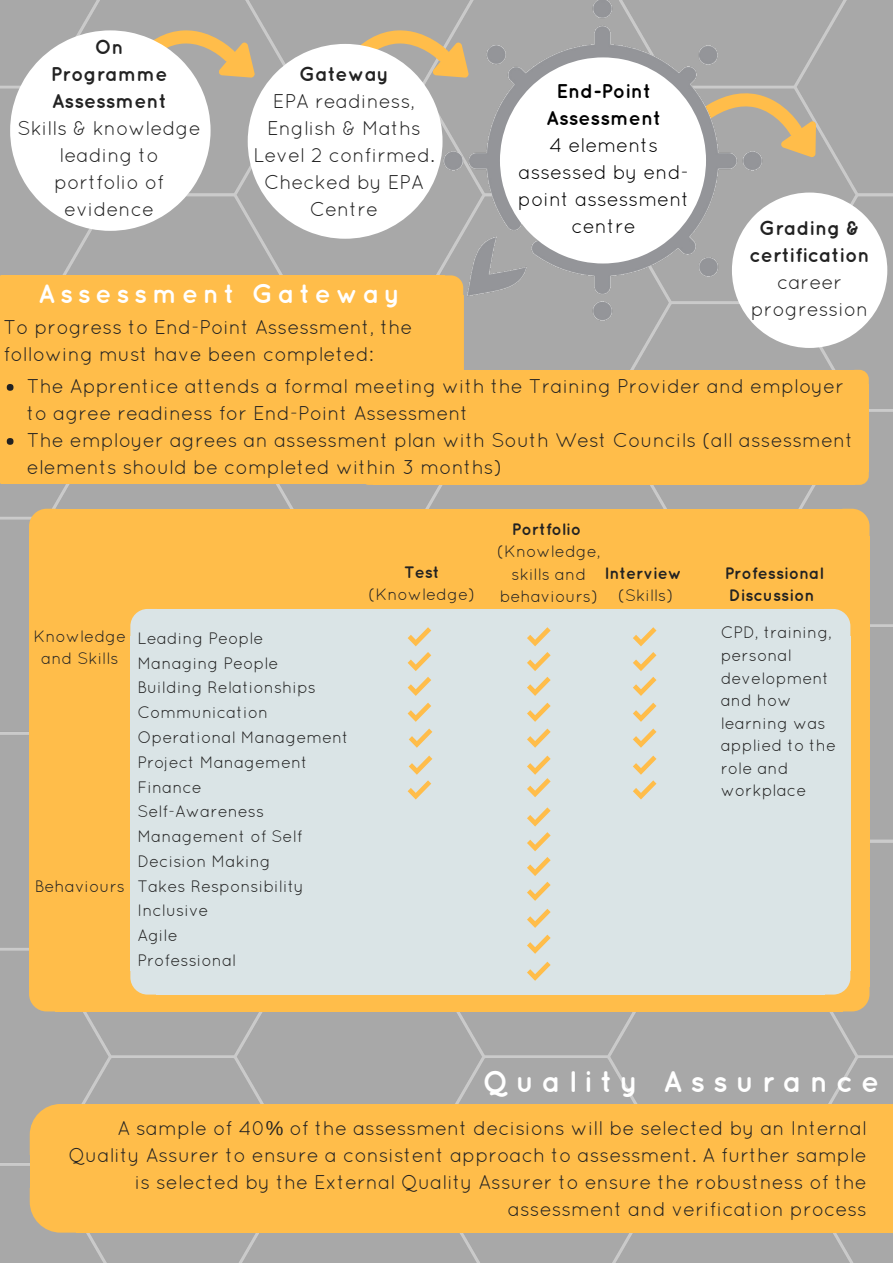
<style>
.page{position:relative;width:893px;height:1263px;background:#a8a8a8}
.page>*{position:absolute;margin:0;border:0;box-sizing:border-box;transform-origin:0 0}
.t1{font:700 29.85px "Quicksand";letter-spacing:.27em;color:#fff}
.t2{font:700 26.55px "Quicksand";letter-spacing:.18em;color:#fff}
.t3{font:19.8px/27px "Quicksand";color:#222;text-align:center}
.t4{font:700 19.8px/27px "Quicksand";color:#222;text-align:center}
.t5{font:19.8px/27px "Quicksand";color:#000;text-align:center}
.t6{font:700 19.8px/27px "Quicksand";color:#000;text-align:center}
.t7{font:16.5px/24.8px "Quicksand";color:#222;text-align:center}
.t8{font:700 16.5px/22.5px "Quicksand";color:#222}
.s1{font-family:"Liberation Sans"}
</style>
<div class="page">
<div style="left:444px;top:295px;width:19px;height:171px;background:#ffbd4a"></div>
<div style="left:2px;top:296px;width:442px;height:169px;background:#ffbd4a"></div>
<div style="left:1px;top:275px;width:443px;height:21px;background:#ffbd4a"></div>
<svg style="left:0;top:275px;width:1px;height:20px"></svg>
<hr style="left:0;top:295px;width:2px;height:171px;background:#ffbd4a">
<div style="left:1px;top:465px;width:443px;height:19px;background:#ffbd4a"></div>
<svg style="left:0;top:466px;width:1px;height:18px"></svg>
<img style="left:442px;top:0;width:320px;height:321px">
<svg style="left:843px;top:509px;width:26px;height:28px"></svg>
<div style="left:842px;top:537px;width:27px;height:450px;background:#ffbd4a"></div>
<div style="left:55px;top:537px;width:788px;height:450px;background:#ffbd4a"></div>
<div style="left:55px;top:509px;width:788px;height:29px;background:#ffbd4a"></div>
<svg style="left:29px;top:509px;width:26px;height:28px"></svg>
<div style="left:29px;top:537px;width:27px;height:450px;background:#ffbd4a"></div>
<div style="left:55px;top:986px;width:788px;height:25px;background:#ffbd4a"></div>
<svg style="left:29px;top:987px;width:26px;height:24px"></svg>
<svg style="left:825px;top:609px;width:25px;height:27px"></svg>
<div style="left:824px;top:636px;width:26px;height:334px;background:#dae4e6"></div>
<div style="left:156px;top:636px;width:669px;height:334px;background:#dae4e6"></div>
<div style="left:156px;top:609px;width:669px;height:28px;background:#dae4e6"></div>
<svg style="left:130px;top:609px;width:26px;height:27px"></svg>
<div style="left:130px;top:636px;width:27px;height:334px;background:#dae4e6"></div>
<div style="left:156px;top:970px;width:669px;height:24px;background:#dae4e6"></div>
<svg style="left:130px;top:970px;width:26px;height:24px"></svg>
<svg style="left:824px;top:970px;width:45px;height:41px"></svg>
<svg style="left:408px;top:652px;width:23px;height:19px"></svg>
<svg style="left:408px;top:677px;width:23px;height:19px"></svg>
<svg style="left:409px;top:728px;width:23px;height:20px"></svg>
<svg style="left:408px;top:756px;width:24px;height:43px"></svg>
<svg style="left:408px;top:703px;width:23px;height:19px"></svg>
<svg style="left:408px;top:627px;width:23px;height:19px"></svg>
<svg style="left:527px;top:652px;width:24px;height:19px"></svg>
<svg style="left:527px;top:703px;width:24px;height:19px"></svg>
<svg style="left:527px;top:627px;width:24px;height:19px"></svg>
<svg style="left:527px;top:756px;width:24px;height:41px"></svg>
<svg style="left:527px;top:807px;width:24px;height:19px"></svg>
<svg style="left:527px;top:882px;width:24px;height:19px"></svg>
<svg style="left:527px;top:909px;width:24px;height:19px"></svg>
<svg style="left:527px;top:935px;width:24px;height:19px"></svg>
<svg style="left:527px;top:962px;width:24px;height:19px"></svg>
<svg style="left:527px;top:677px;width:24px;height:19px"></svg>
<svg style="left:527px;top:728px;width:24px;height:20px"></svg>
<svg style="left:527px;top:857px;width:24px;height:19px"></svg>
<svg style="left:633px;top:627px;width:23px;height:19px"></svg>
<svg style="left:633px;top:677px;width:23px;height:19px"></svg>
<svg style="left:633px;top:703px;width:23px;height:19px"></svg>
<svg style="left:633px;top:652px;width:23px;height:19px"></svg>
<svg style="left:633px;top:728px;width:23px;height:20px"></svg>
<svg style="left:633px;top:756px;width:23px;height:43px"></svg>
<svg style="left:527px;top:832px;width:24px;height:19px"></svg>
<svg style="left:10px;top:0;width:471px;height:239px"></svg>
<svg style="left:500px;top:57px;width:387px;height:291px"></svg>
<svg style="left:855px;top:370px;width:14px;height:15px"></svg>
<div style="left:854px;top:385px;width:15px;height:87px;background:#ffbd4a"></div>
<div style="left:374px;top:385px;width:481px;height:87px;background:#ffbd4a"></div>
<div style="left:374px;top:370px;width:481px;height:15px;background:#ffbd4a"></div>
<svg style="left:360px;top:370px;width:14px;height:15px"></svg>
<div style="left:360px;top:385px;width:14px;height:87px;background:#ffbd4a"></div>
<div style="left:374px;top:471px;width:481px;height:14px;background:#ffbd4a"></div>
<svg style="left:360px;top:484px;width:14px;height:1px"></svg>
<svg style="left:855px;top:472px;width:14px;height:13px"></svg>
<div style="left:7px;top:384px;width:7px;height:7px;background:#222;border-radius:50%"></div>
<div style="left:7px;top:438px;width:7px;height:7px;background:#222;border-radius:50%"></div>
<div style="left:76px;top:1153px;width:817px;height:36px;background:#ffbd4a"></div>
<div style="left:76px;top:1104px;width:817px;height:51px;background:#ffbd4a"></div>
<svg style="left:30px;top:1104px;width:46px;height:49px;background:#f7bb52"></svg>
<div style="left:30px;top:1153px;width:48px;height:36px;background:#ffbd4a"></div>
<div style="left:76px;top:1188px;width:817px;height:44px;background:#ffbd4a"></div>
<svg style="left:30px;top:1189px;width:46px;height:43px;background:#f6bb52"></svg>
<p class="t4" style="left:51px;top:33px;width:118px">On<br>Programme<br>Assessment</p>
<p class="t3" style="left:18px;top:114px;width:185px">Skills &amp; knowledge leading to portfolio of evidence</p>
<p class="t4" style="left:299px;top:60px;width:91px">Gateway</p>
<p class="t3" style="left:253px;top:87px;width:183px">EPA readiness,<br>English &amp; Maths<br>Level 2 confirmed.<br>Checked by EPA<br>Centre</p>
<p class="t6" style="left:546px;top:77px;width:116px">End-Point<br>Assessment</p>
<p class="t5" style="left:518px;top:131px;width:173px">4 elements assessed by end&shy;point assessment centre</p>
<h2 class="t2" style="left:38px;top:278px;width:363px">Assessment Gateway</h2>
<p class="t3" style="left:3px;top:314px;width:411px;text-align:left">To progress to End-Point Assessment, the following must have been completed:</p>
<p class="t4" style="left:750px;top:215px;width:122px">Grading &amp; certification</p>
<p class="t3" style="left:751px;top:269px;width:119px">career progression</p>
<p class="t3" style="left:27px;top:372px;width:828px;text-align:left">The Apprentice attends a formal meeting with the Training Provider and employer to agree readiness for End-Point Assessment<br>The employer agrees an assessment plan with South West Councils (all assessment elements should be completed within 3 months)</p>
<p class="t7" style="left:34px;top:624px;width:94px;line-height:22.5px">Knowledge and Skills</p>
<p class="t7" style="left:35px;top:873px;width:92px">Behaviours</p>
<p class="t7" style="left:137px;top:625px;width:213px;text-align:left">Leading People<br>Managing People<br>Building Relationships<br>Communication<br>Operational Management<br>Project Management<br>Finance<br>Self-Awareness<br>Management of Self<br>Decision Making<br>Takes Responsibility<br>Inclusive<br>Agile<br>Professional</p>
<p class="t8" style="left:404px;top:560px;width:37px">Test</p>
<p class="t7" style="left:368px;top:582px;width:108px">(Knowledge)</p>
<p class="t8" style="left:512px;top:518px;width:71px">Portfolio</p>
<p class="t7" style="left:497px;top:540px;width:105px;line-height:22.5px">(Knowledge, skills and behaviours)</p>
<p class="t8" style="left:604px;top:561px;width:79px">Interview</p>
<p class="t7" style="left:618px;top:583px;width:57px">(Skills)</p>
<p class="t8" style="left:725px;top:561px;width:100px">Professional<br>Discussion</p>
<p class="t7" style="left:721px;top:621px;width:117px;line-height:22.5px;text-align:left">CPD, training, personal development and how learning was applied to the role and workplace</p>
<h1 class="t1" style="left:483px;top:1064px;width:398px">Quality Assurance</h1>
<p class="t3" style="left:69px;top:1114px;width:800px;text-align:right">A sample of 40<span class="s1">%</span> of the assessment decisions will be selected by an Internal Quality Assurer to ensure a consistent approach to assessment. A further sample is selected by the External Quality Assurer to ensure the robustness of the assessment and verification process</p>
</div>
